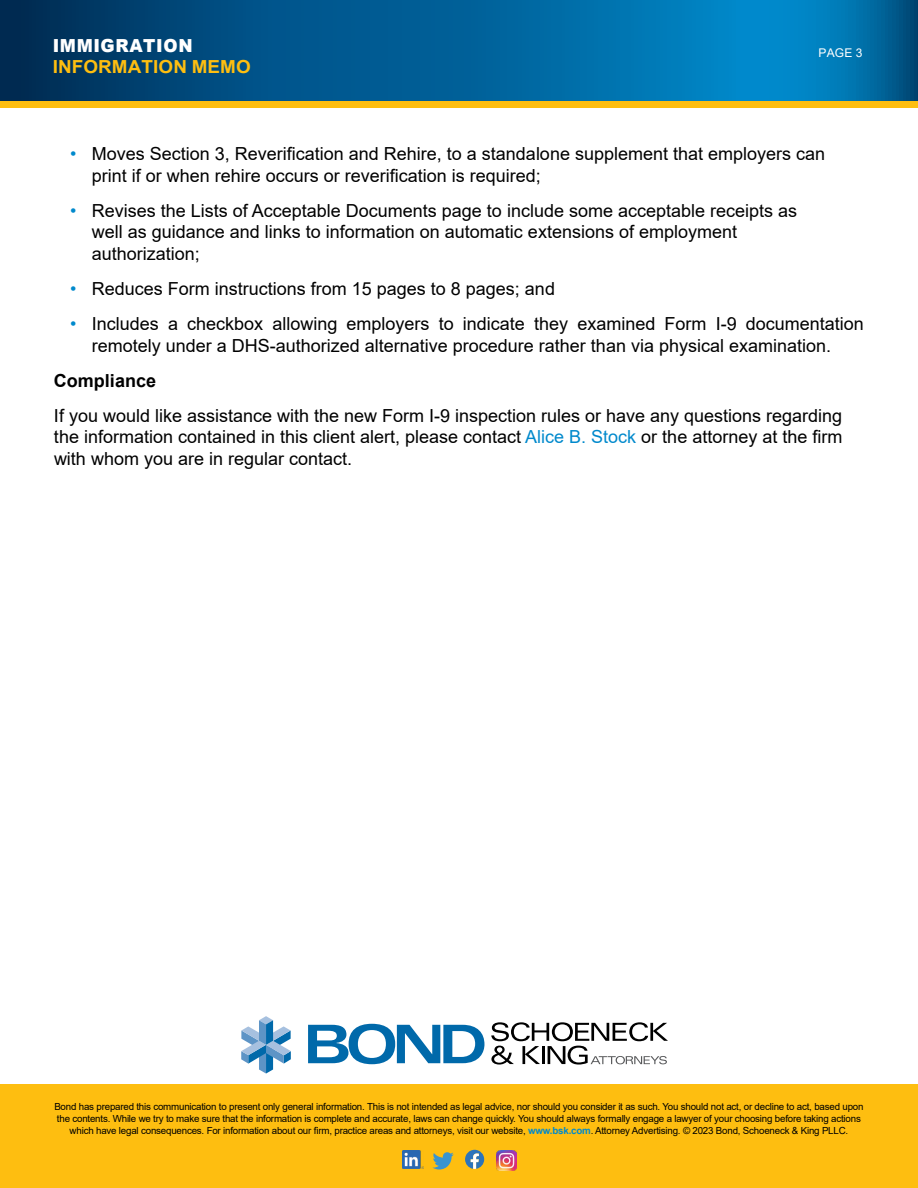
<style>
.page{position:relative;width:918px;height:1188px;background:#fff}
.page>*{position:absolute;margin:0;border:0;box-sizing:border-box;transform-origin:0 0}
.t1{font:18px/21.6px "Arial";color:#000}
.t2{font:700 18px "Arial";letter-spacing:.005em;color:#febe10;scale:1.05 1}
.t3{font:900 18px "Arial";letter-spacing:.035em;color:#fff;scale:.95 1}
.t4{font:700 18px "Arial";color:#000}
.t5{font:12px "Arial";color:#fff}
.t6{font:9.75px/11.7px "Arial";letter-spacing:-.02em;color:#000;text-align:center}
.s1{color:#0089cc}
.s2{font-weight:700;color:#0089cc}
</style>
<div class="page">
<svg style="left:241px;top:1016px;width:50px;height:58px"></svg>
<svg style="left:308px;top:1024px;width:176px;height:40px"></svg>
<svg style="left:491px;top:1022px;width:177px;height:43px"></svg>
<div style="left:0;top:1084px;width:918px;height:104px;background:#febe10"></div>
<img style="left:402px;top:1151px;width:22px;height:18px">
<svg style="left:432px;top:1152px;width:22px;height:18px"></svg>
<svg style="left:465px;top:1150px;width:19px;height:19px"></svg>
<img style="left:497px;top:1151px;width:19px;height:19px">
<div style="left:0;top:54px;width:918px;height:54px;background:#febe10"></div>
<svg style="left:0;top:0;width:918px;height:101px;background:#005f96"></svg>
<p class="t3" style="left:53px;top:32px;width:149px">IMMIGRATION</p>
<p class="t2" style="left:53px;top:54px;width:190px">INFORMATION MEMO</p>
<p class="t5" style="left:818px;top:45px;width:45px">PAGE 3</p>
<p class="t1" style="left:92px;top:143px;width:735px;text-indent:-22px"><span class="s1">•</span> Moves Section 3, Reverification and Rehire, to a standalone supplement that employers can print if or when rehire occurs or reverification is required;</p>
<p class="t1" style="left:92px;top:199px;width:707px;text-indent:-22px"><span class="s1">•</span> Revises the Lists of Acceptable Documents page to include some acceptable receipts as well as guidance and links to information on automatic extensions of employment authorization;</p>
<p class="t1" style="left:70px;top:278px;width:486px"><span class="s1">•</span> Reduces Form instructions from 15 pages to 8 pages; and</p>
<p class="t1" style="left:92px;top:313px;width:774px;text-indent:-22px"><span class="s1">•</span> Includes a checkbox allowing employers to indicate they examined Form I-9 documentation remotely under a DHS-authorized alternative procedure rather than via physical examination.</p>
<p class="t4" style="left:54px;top:368px;width:104px">Compliance</p>
<p class="t1" style="left:54px;top:405px;width:790px;text-align:justify">If you would like assistance with the new Form I-9 inspection rules or have any questions regarding the information contained in this client alert, please contact <span class="s1">Alice B. Stock</span> or the attorney at the firm with whom you are in regular contact.</p>
<p class="t6" style="left:54px;top:1101px;width:811px">Bond has prepared this communication to present only general information. This is not intended as legal advice, nor should you consider it as such. You should not act, or decline to act, based upon the contents. While we try to make sure that the information is complete and accurate, laws can change quickly. You should always formally engage a lawyer of your choosing before taking actions which have legal consequences. For information about our firm, practice areas and attorneys, visit our website, <span class="s2">www.bsk.com</span>. Attorney Advertising. © 2023 Bond, Schoeneck &amp; King PLLC.</p>
</div>
